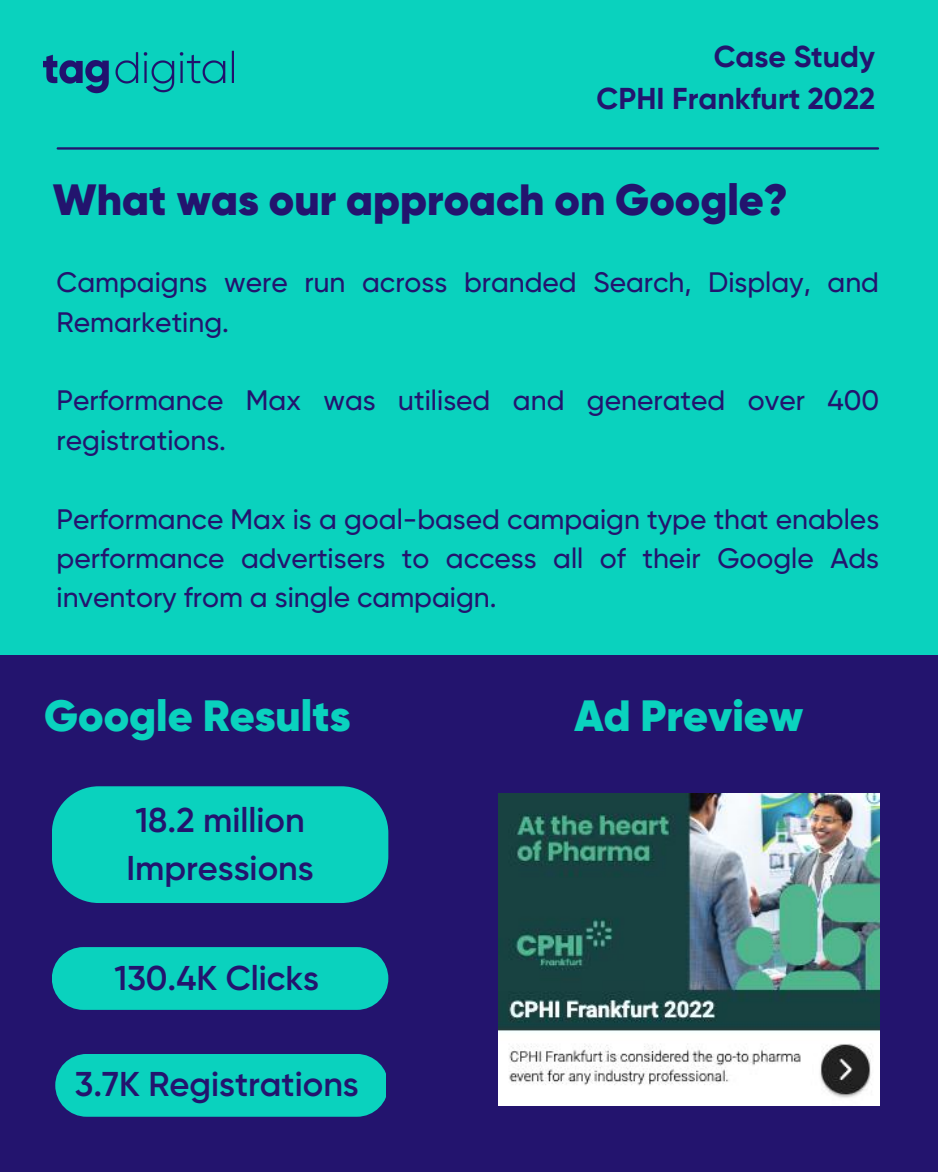
<style>
.page{position:relative;width:938px;height:1172px;background:#0ad2be}
.page>*{position:absolute;margin:0;border:0;box-sizing:border-box;transform-origin:0 0}
.t1{font:900 43.75px "Gilroy";color:#23146e}
.t2{font:900 43.75px "Gilroy";color:#0ad2be}
.t3{font:600 34.38px/47.8px "Gilroy";color:#23146e}
.t4{font:700 30.19px/42.2px "Gilroy";color:#23146e;text-align:right}
.t5{font:500 28.12px/39.4px "Gilroy";color:#23146e}
</style>
<div class="page">
<hr style="left:58px;top:147px;width:820px;height:3px;background:#23146e">
<img style="left:43px;top:50px;width:191px;height:43px">
<div style="left:0;top:655px;width:938px;height:517px;background:#23146e"></div>
<div style="left:52px;top:786px;width:336px;height:117px;background:#0ad2be;border-radius:47px"></div>
<div style="left:52px;top:947px;width:336px;height:62px;background:#0ad2be;border-radius:31px"></div>
<div style="left:55px;top:1054px;width:330px;height:62px;background:#0ad2be"></div>
<img style="left:499px;top:793px;width:380px;height:312px">
<p class="t4" style="left:596px;top:35px;width:280px">Case Study<br>CPHI Frankfurt 2022</p>
<h1 class="t1" style="left:53px;top:172px;width:736px">What was our approach on Google?</h1>
<p class="t5" style="left:57px;top:263px;width:824px">Campaigns were run across branded Search, Display, and<br>Remarketing.</p>
<p class="t5" style="left:57px;top:381px;width:824px">Performance Max was utilised and generated over 400 registrations.</p>
<p class="t5" style="left:57px;top:499px;width:824px;text-align:justify">Performance Max is a goal-based campaign type that enables performance advertisers to access all of their Google Ads inventory from a single campaign.</p>
<h1 class="t2" style="left:44px;top:689px;width:308px">Google Results</h1>
<p class="t3" style="left:126px;top:797px;width:189px">18.2 million<br>Impressions</p>
<p class="t3" style="left:115px;top:954px;width:206px">130.4K Clicks</p>
<p class="t3" style="left:75px;top:1061px;width:285px">3.7K Registrations</p>
<h1 class="t2" style="left:574px;top:689px;width:231px">Ad Preview</h1>
</div>
